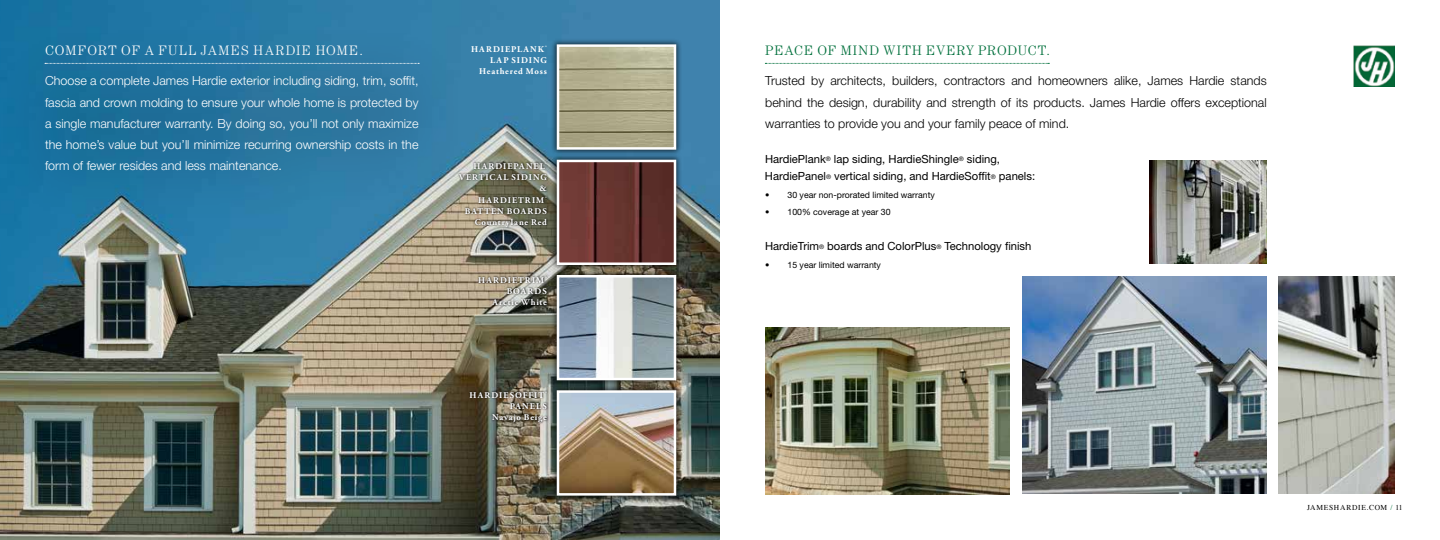
<style>
.page{position:relative;width:1440px;height:540px;background:#fff}
.page>*{position:absolute;margin:0;border:0;box-sizing:border-box;transform-origin:0 0}
.t1{font:300 13.75px "Century Std";letter-spacing:.1em;color:#fff}
.t2{font:300 13.75px "Century Std";letter-spacing:.07em;color:#00703c}
.t3{font:300 12.5px/21.2px "Helvetica Neue LT Std";color:#fff;text-align:justify}
.t4{font:300 12.5px/21.2px "Helvetica Neue LT Std";color:#000;text-align:justify}
.t5{font:11.25px/17.5px "Helvetica Neue LT Std";color:#000}
.t6{font:700 8.75px/11.2px "Adobe Garamond Pro";letter-spacing:.12em;color:#fff;text-align:right}
.t7{font:8.75px "Helvetica Neue LT Std";color:#000}
.t8{font:7.5px "Times";letter-spacing:.095em;color:#000}
.s1{font-size:6.25px}
.s2{font-weight:300}
.s3{color:#00703c}
</style>
<div class="page">
<img style="left:0;top:0;width:719px;height:540px">
<svg style="left:765px;top:63px;width:284px;height:1px"></svg>
<img style="left:1354px;top:45px;width:41px;height:42px">
<div style="left:0;top:22px;width:472px;height:205px;background:#000;opacity:.23"></div>
<div style="left:551px;top:38px;width:131px;height:117px;background:#000;opacity:.75"></div>
<img style="left:560px;top:47px;width:113px;height:100px">
<div style="left:557px;top:44px;width:119px;height:106px;border:2px solid #fff"></div>
<div style="left:551px;top:154px;width:131px;height:117px;background:#000;opacity:.75"></div>
<img style="left:560px;top:163px;width:113px;height:99px">
<div style="left:557px;top:160px;width:119px;height:105px;border:2px solid #fff"></div>
<div style="left:551px;top:269px;width:131px;height:117px;background:#000;opacity:.75"></div>
<img style="left:560px;top:278px;width:113px;height:99px">
<div style="left:557px;top:275px;width:119px;height:105px;border:2px solid #fff"></div>
<div style="left:551px;top:384px;width:131px;height:117px;background:#000;opacity:.75"></div>
<img style="left:560px;top:393px;width:113px;height:100px">
<div style="left:557px;top:390px;width:119px;height:106px;border:2px solid #fff"></div>
<svg style="left:457px;top:160px;width:92px;height:69px;background:#757361"></svg>
<svg style="left:477px;top:274px;width:72px;height:33px;background:#868071"></svg>
<svg style="left:468px;top:389px;width:81px;height:36px;background:#665f4f"></svg>
<img style="left:1022px;top:277px;width:244px;height:217px">
<img style="left:1150px;top:161px;width:116px;height:103px">
<img style="left:765px;top:328px;width:245px;height:166px">
<img style="left:1278px;top:277px;width:116px;height:217px">
<p class="t1" style="left:45px;top:42px;width:319px">COMFORT OF A FULL JAMES HARDIE HOME.</p>
<p class="t2" style="left:765px;top:42px;width:286px">PEACE OF MIND WITH EVERY PRODUCT.</p>
<p class="t3" style="left:45px;top:70px;width:375px">Choose a complete James Hardie exterior including siding, trim, soffit, fascia and crown molding to ensure your whole home is protected by a single manufacturer warranty. By doing so, you’ll not only maximize the home’s value but you’ll minimize recurring ownership costs in the form of fewer resides and less maintenance.</p>
<p class="t4" style="left:765px;top:70px;width:503px">Trusted by architects, builders, contractors and homeowners alike, James Hardie stands behind the design, durability and strength of its products. James Hardie offers exceptional warranties to provide you and your family peace of mind.</p>
<p class="t6" style="left:471px;top:44px;width:77px">HARDIEPLANK<sup>®<br></sup>LAP SIDING<br>HEATHERED MOSS</p>
<p class="t5" style="left:765px;top:150px;width:272px">HardiePlank<span class="s1">®</span> lap siding, HardieShingle<span class="s1">®</span> siding,<br>HardiePanel<span class="s1">®</span> vertical siding, and HardieSoffit<span class="s1">®</span> panels:</p>
<p class="t7" style="left:765px;top:189px;width:171px">• 30 year non-prorated limited warranty</p>
<p class="t7" style="left:765px;top:207px;width:127px">• 100% coverage at year 30</p>
<p class="t5" style="left:765px;top:237px;width:268px">HardieTrim<span class="s1">®</span> boards and ColorPlus<span class="s1">®</span> Technology finish</p>
<p class="t7" style="left:765px;top:259px;width:117px"><span class="s2">•</span> 15 year limited warranty</p>
<p class="t6" style="left:459px;top:161px;width:89px">HARDIEPANEL<sup>®<br></sup>VERTICAL SIDING &amp;<br>HARDIETRIM<sup>®<br></sup>BATTEN BOARDS<br>COUNTRYLANE RED</p>
<p class="t6" style="left:478px;top:274px;width:70px">HARDIETRIM<sup>®<br></sup>BOARDS<br>ARCTIC WHITE</p>
<p class="t6" style="left:469px;top:390px;width:79px">HARDIESOFFIT<sup>®<br></sup>PANELS<br>NAVAJO BEIGE</p>
<p class="t8" style="left:1307px;top:500px;width:97px">JAMESHARDIE.COM <span class="s3">/</span> 11</p>
</div>
